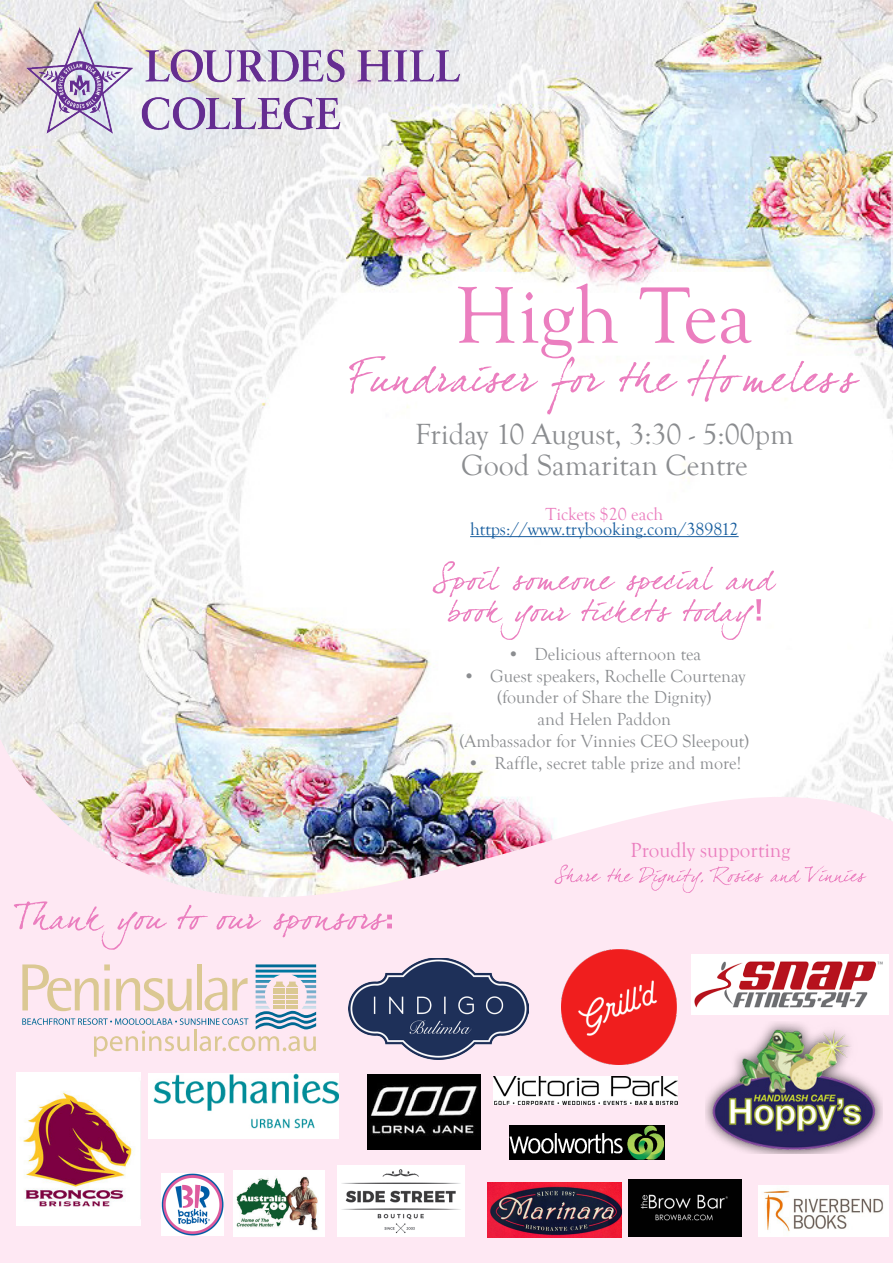
<style>
.page{position:relative;width:893px;height:1263px;background:#fff}
.page>*{position:absolute;margin:0;border:0;box-sizing:border-box;transform-origin:0 0}
.t1{font:82.5px "Goudy Old Style T";color:#eb7ebf}
.t2{font:30px "Goudy Old Style T";color:#8b8d90}
.t3{font:21px "Goudy Old Style T";color:#eb7ebf}
.t4{font:18px "Goudy Old Style T";color:#8b8d90}
.t5{font:18px "Goudy Old Style T";color:#175d9e}
.t6{font:18px "Goudy Old Style T";letter-spacing:-.005em;color:#eb7ebf}
</style>
<div class="page">
<img style="left:0;top:0;width:893px;height:736px">
<hr style="left:470px;top:536px;width:269px;height:1px;background:#175d9e">
<svg style="left:349px;top:355px;width:511px;height:59px"></svg>
<svg style="left:433px;top:561px;width:343px;height:79px"></svg>
<img style="left:0;top:736px;width:893px;height:527px">
<svg style="left:14px;top:901px;width:378px;height:49px;background:#fcdeee"></svg>
<img style="left:338px;top:1165px;width:126px;height:71px">
<img style="left:367px;top:1074px;width:113px;height:75px">
<img style="left:233px;top:1171px;width:92px;height:66px">
<img style="left:493px;top:1076px;width:184px;height:29px">
<img style="left:148px;top:1073px;width:191px;height:65px">
<svg style="left:22px;top:964px;width:294px;height:93px;background:#e9dbdc"></svg>
<img style="left:691px;top:954px;width:198px;height:60px">
<img style="left:161px;top:1173px;width:62px;height:62px">
<img style="left:349px;top:958px;width:180px;height:102px">
<img style="left:628px;top:1179px;width:113px;height:58px">
<img style="left:561px;top:949px;width:115px;height:115px">
<img style="left:758px;top:1186px;width:130px;height:50px">
<img style="left:705px;top:1021px;width:177px;height:133px">
<img style="left:17px;top:1072px;width:124px;height:153px">
<img style="left:488px;top:1183px;width:133px;height:54px">
<svg style="left:554px;top:864px;width:312px;height:29px;background:#fcdeee"></svg>
<img style="left:510px;top:1125px;width:155px;height:34px">
<img style="left:27px;top:27px;width:432px;height:115px">
<p class="t1" style="left:455px;top:270px;width:299px">High Tea</p>
<p class="t2" style="left:415px;top:417px;width:380px">Friday 10 August, 3:30 - 5:00pm</p>
<p class="t2" style="left:461px;top:449px;width:288px">Good Samaritan Centre</p>
<p class="t6" style="left:546px;top:504px;width:119px">Tickets $20 each</p>
<p class="t5" style="left:470px;top:519px;width:270px">https://www.trybooking.com/389812</p>
<p class="t4" style="left:508px;top:644px;width:195px">• Delicious afternoon tea</p>
<p class="t4" style="left:463px;top:666px;width:284px">• Guest speakers, Rochelle Courtenay</p>
<p class="t4" style="left:497px;top:688px;width:216px">(founder of Share the Dignity)</p>
<p class="t4" style="left:538px;top:709px;width:135px">and Helen Paddon</p>
<p class="t4" style="left:459px;top:731px;width:291px">(Ambassador for Vinnies CEO Sleepout)</p>
<p class="t4" style="left:468px;top:753px;width:275px">• Raffle, secret table prize and more!</p>
<p class="t3" style="left:631px;top:839px;width:161px">Proudly supporting</p>
</div>
